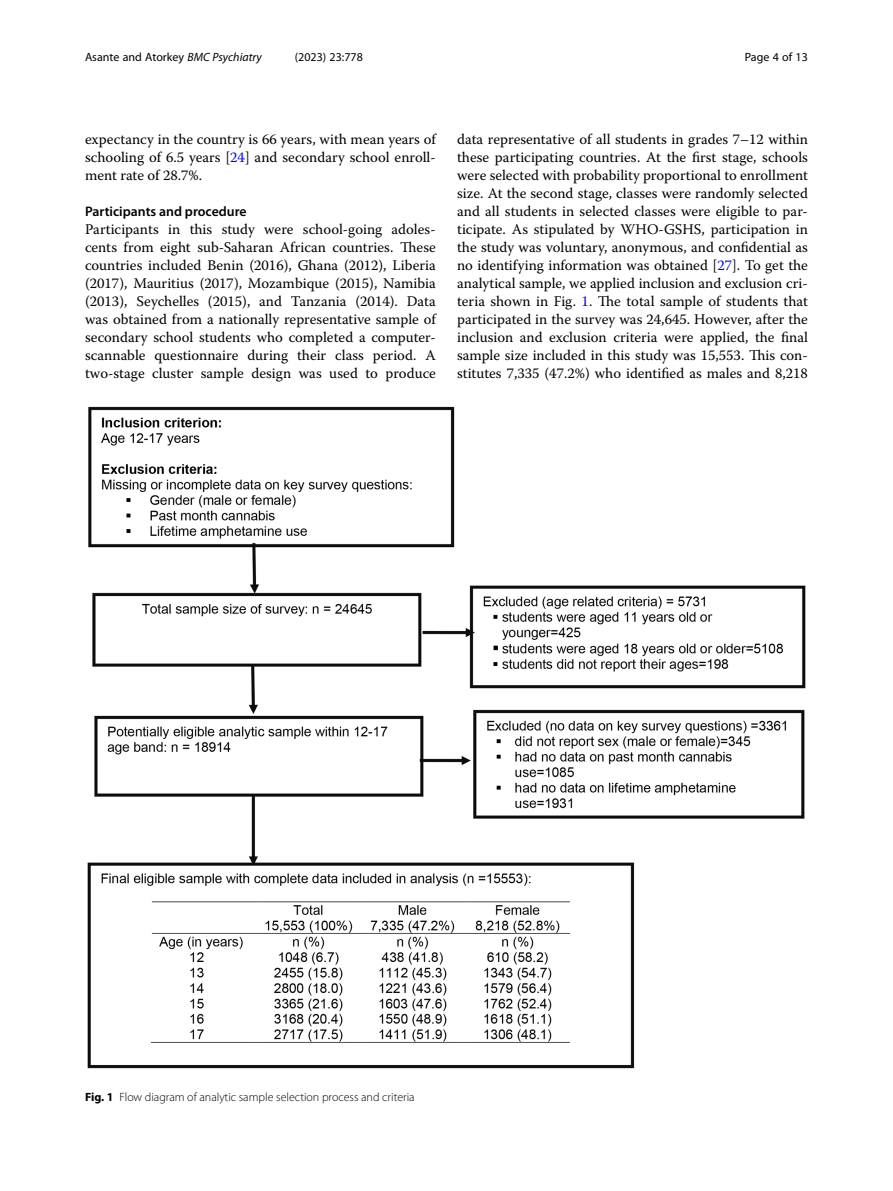
<style>
.page{position:relative;width:893px;height:1191px;background:#fff}
.page>*{position:absolute;margin:0;border:0;box-sizing:border-box;transform-origin:0 0}
.Body_Text{font:14.7px/18px "Warnock Pro";color:#000;text-align:justify}
.Body_Text_Indent{font:14.7px/18px "Warnock Pro";color:#000;text-align:justify}
.Head_2{font:600 13.8px "Myriad Pro";color:#000}
.Figure_Caption{font:300 12px "Myriad Pro";color:#000}
.t1{font:12px "Myriad Pro";color:#000}
.s1{font-style:italic}
.s2{color:#00f}
.s3{font-weight:700}
</style>
<div class="page">
<img style="left:87px;top:406px;width:719px;height:663px">
<p class="t1" style="left:85px;top:50px;width:178px">Asante and Atorkey <span class="s1">BMC Psychiatry</span></p>
<p class="t1" style="left:295px;top:50px;width:70px">(2023) 23:778</p>
<p class="t1" style="left:745px;top:50px;width:65px">Page 4 of 13</p>
<p class="Body_Text_Indent" style="left:85px;top:130px;width:352px">expectancy in the country is 66 years, with mean years of schooling of 6.5 years [<span class="s2">24</span>] and secondary school enroll&shy;ment rate of 28.7%.</p>
<p class="Head_2" style="left:85px;top:203px;width:163px">Participants and procedure</p>
<p class="Body_Text" style="left:85px;top:220px;width:352px">Participants in this study were school-going adoles&shy;cents from eight sub-Saharan African countries. These countries included Benin (2016), Ghana (2012), Liberia (2017), Mauritius (2017), Mozambique (2015), Namibia (2013), Seychelles (2015), and Tanzania (2014). Data was obtained from a nationally representative sample of secondary school students who completed a computer&shy;scannable questionnaire during their class period. A two-stage cluster sample design was used to produce</p>
<p class="Body_Text" style="left:457px;top:130px;width:352px">data representative of all students in grades 7–12 within these participating countries. At the first stage, schools were selected with probability proportional to enrollment size. At the second stage, classes were randomly selected and all students in selected classes were eligible to par&shy;ticipate. As stipulated by WHO-GSHS, participation in the study was voluntary, anonymous, and confidential as no identifying information was obtained [<span class="s2">27</span>]. To get the analytical sample, we applied inclusion and exclusion cri&shy;teria shown in Fig. <span class="s2">1</span>. The total sample of students that participated in the survey was 24,645. However, after the inclusion and exclusion criteria were applied, the final sample size included in this study was 15,553. This con&shy;stitutes 7,335 (47.2%) who identified as males and 8,218</p>
<p class="Figure_Caption" style="left:85px;top:1090px;width:331px"><span class="s3">Fig. 1</span> Flow diagram of analytic sample selection process and criteria</p>
</div>
